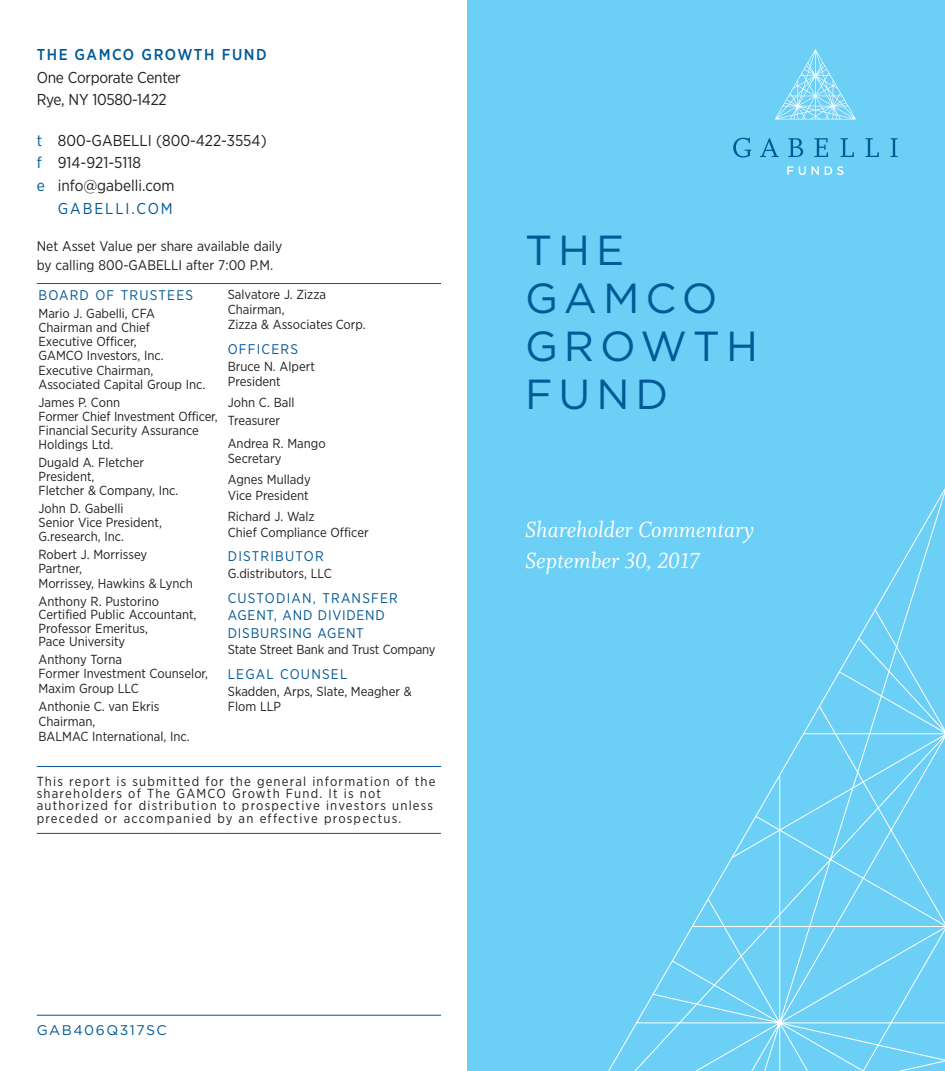
<style>
.page{position:relative;width:945px;height:1071px;background:#fff}
.page>*{position:absolute;margin:0;border:0;box-sizing:border-box;transform-origin:0 0}
.t1{font:42px/48.1px "Gotham";letter-spacing:.145em;color:#005a96}
.t2{font:24.5px/31.5px "Whitman Italic LF";color:#fff}
.t3{font:15.75px/22.8px "Gotham Narrow";letter-spacing:-.005em;color:#231f20}
.t4{font:500 15.75px "Gotham Narrow";letter-spacing:.095em;color:#005a96}
.t5{font:15.75px "Gotham Narrow";letter-spacing:.125em;color:#005a96}
.t6{font:14px/19.2px "Gotham Narrow";color:#231f20}
.t7{font:14px/17.5px "Gotham Narrow";letter-spacing:.055em;color:#005a96}
.t8{font:14px "Gotham Narrow";letter-spacing:.085em;color:#005a96}
.t9{font:14px "Gotham";letter-spacing:.105em;color:#005a96}
.t10{font:13.12px/14.2px "Gotham Narrow";color:#231f20}
.t11{font:13.12px/12.2px "Gotham Narrow";letter-spacing:.09em;color:#231f20}
.s1{color:#005a96}
</style>
<div class="page">
<div style="left:467px;top:0;width:478px;height:1071px;background:#6bcff6"></div>
<svg style="left:608px;top:488px;width:337px;height:583px"></svg>
<hr style="left:37px;top:766px;width:404px;height:1px;background:#005a96">
<hr style="left:37px;top:833px;width:404px;height:1px;background:#005a96">
<svg style="left:775px;top:49px;width:81px;height:70px"></svg>
<svg style="left:787px;top:166px;width:19px;height:9px"></svg>
<svg style="left:812px;top:166px;width:7px;height:9px"></svg>
<svg style="left:825px;top:166px;width:19px;height:9px"></svg>
<svg style="left:760px;top:138px;width:19px;height:19px"></svg>
<svg style="left:788px;top:138px;width:15px;height:19px"></svg>
<svg style="left:814px;top:138px;width:14px;height:19px"></svg>
<svg style="left:841px;top:138px;width:13px;height:19px"></svg>
<svg style="left:865px;top:138px;width:14px;height:19px"></svg>
<svg style="left:890px;top:138px;width:8px;height:19px"></svg>
<svg style="left:733px;top:138px;width:18px;height:20px"></svg>
<hr style="left:37px;top:1015px;width:404px;height:1px;background:#005a96">
<hr style="left:37px;top:283px;width:404px;height:1px;background:#005a96">
<p class="t4" style="left:37px;top:49px;width:231px">THE GAMCO GROWTH FUND</p>
<p class="t3" style="left:37px;top:67px;width:145px">One Corporate Center<br>Rye, NY 10580-1422</p>
<p class="t3" style="left:37px;top:130px;width:231px"><span class="s1">t</span> 800-GABELLI (800-422-3554)</p>
<p class="t3" style="left:37px;top:153px;width:106px"><span class="s1">f</span> 914-921-5118</p>
<p class="t3" style="left:37px;top:175px;width:139px"><span class="s1">e</span> info@gabelli.com</p>
<p class="t5" style="left:58px;top:203px;width:117px">GABELLI.COM</p>
<p class="t6" style="left:37px;top:237px;width:247px">Net Asset Value per share available daily by calling 800-GABELLI after 7:00 P.M.</p>
<p class="t8" style="left:38px;top:290px;width:156px">BOARD OF TRUSTEES</p>
<p class="t10" style="left:38px;top:307px;width:168px">Mario J. Gabelli, CFA<br>Chairman and Chief<br>Executive Officer,<br>GAMCO Investors, Inc.<br>Executive Chairman,<br>Associated Capital Group Inc.</p>
<p class="t10" style="left:39px;top:396px;width:181px">James P. Conn<br>Former Chief Investment Officer,<br>Financial Security Assurance<br>Holdings Ltd.</p>
<p class="t10" style="left:39px;top:456px;width:141px">Dugald A. Fletcher<br>President,<br>Fletcher &amp; Company, Inc.</p>
<p class="t10" style="left:39px;top:502px;width:125px">John D. Gabelli<br>Senior Vice President,<br>G.research, Inc.</p>
<p class="t10" style="left:39px;top:549px;width:156px">Robert J. Morrissey<br>Partner,<br>Morrissey, Hawkins &amp; Lynch</p>
<p class="t10" style="left:39px;top:595px;width:160px;line-height:13.7px">Anthony R. Pustorino<br>Certified Public Accountant,<br>Professor Emeritus,<br>Pace University</p>
<p class="t10" style="left:38px;top:654px;width:171px">Anthony Torna<br>Former Investment Counselor,<br>Maxim Group LLC</p>
<p class="t10" style="left:38px;top:700px;width:153px;line-height:15px">Anthonie C. van Ekris<br>Chairman,<br>BALMAC International, Inc.</p>
<p class="t10" style="left:228px;top:288px;width:140px;line-height:15px">Salvatore J. Zizza<br>Chairman,<br>Zizza &amp; Associates Corp.</p>
<p class="t8" style="left:228px;top:344px;width:72px">OFFICERS</p>
<p class="t10" style="left:228px;top:359px;width:89px;line-height:15.8px">Bruce N. Alpert<br>President</p>
<p class="t10" style="left:228px;top:395px;width:68px;line-height:17.5px">John C. Ball<br>Treasurer</p>
<p class="t10" style="left:228px;top:436px;width:99px;line-height:15.8px">Andrea R. Mango<br>Secretary</p>
<p class="t10" style="left:228px;top:473px;width:85px;line-height:15.8px">Agnes Mullady<br>Vice President</p>
<p class="t10" style="left:228px;top:510px;width:142px;line-height:15.8px">Richard J. Walz<br>Chief Compliance Officer</p>
<p class="t8" style="left:228px;top:552px;width:97px">DISTRIBUTOR</p>
<p class="t10" style="left:228px;top:567px;width:106px">G.distributors, LLC</p>
<p class="t7" style="left:228px;top:590px;width:172px">CUSTODIAN, TRANSFER<br>AGENT, AND DIVIDEND<br>DISBURSING AGENT</p>
<p class="t10" style="left:228px;top:644px;width:209px">State Street Bank and Trust Company</p>
<p class="t8" style="left:228px;top:669px;width:121px">LEGAL COUNSEL</p>
<p class="t10" style="left:228px;top:685px;width:185px;line-height:15px">Skadden, Arps, Slate, Meagher &amp;<br>Flom LLP</p>
<p class="t11" style="left:37px;top:776px;width:400px">This report is submitted for the general information of the shareholders of The GAMCO Growth Fund. It is not authorized for distribution to prospective investors unless preceded or accompanied by an effective prospectus.</p>
<p class="t9" style="left:37px;top:1025px;width:132px">GAB406Q317SC</p>
<h1 class="t1" style="left:525px;top:229px;width:235px">THE<br>GAMCO<br>GROWTH<br>FUND</h1>
<h2 class="t2" style="left:525px;top:513px;width:230px">Shareholder Commentary<br>September 30, 2017</h2>
</div>
